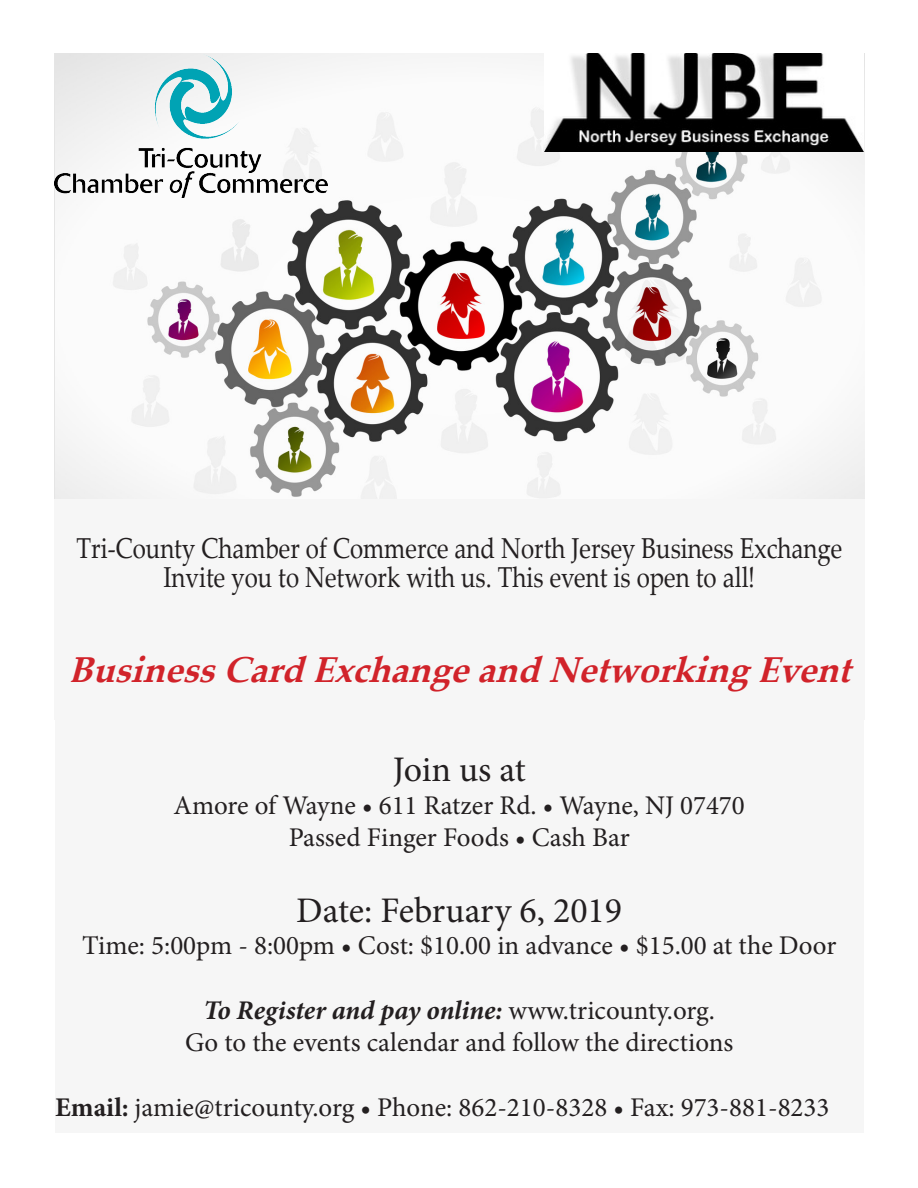
<style>
.page{position:relative;width:918px;height:1188px;background:#fff}
.page>*{position:absolute;margin:0;border:0;box-sizing:border-box;transform-origin:0 0}
.t1{font:italic 700 36px "Palatino Linotype";color:#d1232a}
.t2{font:36px "Minion Pro";letter-spacing:-.005em;color:#231f20}
.t3{font:28.8px "Palatino Linotype";color:#231f20;scale:.83 1}
.t4{font:27px "Minion Pro";color:#231f20}
.t5{font:italic 700 27px "Minion Pro";letter-spacing:-.005em;color:#231f20}
.s1{font-weight:400;font-style:normal}
.s2{font-weight:700}
</style>
<div class="page">
<img style="left:56px;top:53px;width:808px;height:446px">
<div style="left:54px;top:499px;width:811px;height:153px;background:#f6f6f6"></div>
<div style="left:54px;top:645px;width:811px;height:75px;background:#f6f6f6"></div>
<div style="left:55px;top:712px;width:808px;height:421px;background:#f6f6f6"></div>
<img style="left:544px;top:54px;width:320px;height:97px">
<img style="left:54px;top:54px;width:274px;height:144px">
<p class="t3" style="left:77px;top:528px;width:924px">Tri-County Chamber of Commerce and North Jersey Business Exchange</p>
<p class="t3" style="left:163px;top:557px;width:715px">Invite you to Network with us. This event is open to all!</p>
<p class="t1" style="left:69px;top:644px;width:796px">BusinessCardExchangeandNetworkingEvent</p>
<p class="t2" style="left:393px;top:746px;width:135px">Join us at</p>
<p class="t4" style="left:174px;top:787px;width:573px">Amore of Wayne • 611 Ratzer Rd. • Wayne, NJ 07470</p>
<p class="t4" style="left:289px;top:819px;width:343px">Passed Finger Foods • Cash Bar</p>
<p class="t2" style="left:296px;top:886px;width:327px">Date: February 6, 2019</p>
<p class="t4" style="left:82px;top:927px;width:756px">Time: 5:00pm - 8:00pm • Cost: $10.00 in advance • $15.00 at the Door</p>
<p class="t5" style="left:203px;top:991px;width:513px">To Register and pay online: <span class="s1">www.tricounty.org.</span></p>
<p class="t4" style="left:185px;top:1024px;width:550px">Go to the events calendar and follow the directions</p>
<p class="t4" style="left:55px;top:1089px;width:776px"><span class="s2">Email:</span> jamie@tricounty.org • Phone: 862-210-8328 • Fax: 973-881-8233</p>
</div>
